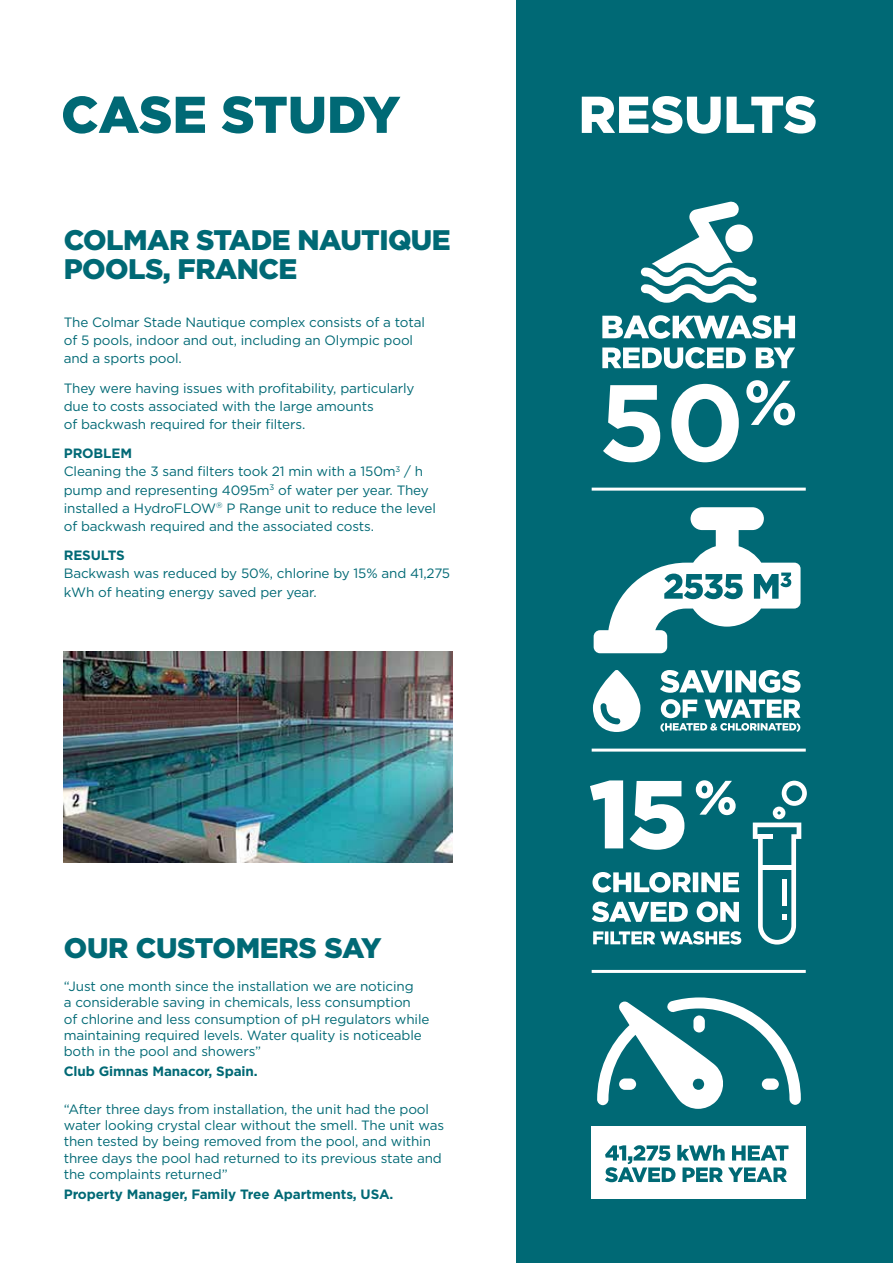
<style>
.page{position:relative;width:893px;height:1263px;background:#fff}
.page>*{position:absolute;margin:0;border:0;box-sizing:border-box;transform-origin:0 0}
.t1{font:900 28.35px/29.5px "Gotham HTF";letter-spacing:-.02em;color:#006975}
.t2{font:13.5px/18.1px "Gotham HTF";letter-spacing:-.01em;color:#006975}
.t3{font:700 13.5px "Gotham HTF";letter-spacing:-.01em;color:#006975}
.s1{font-weight:700}
</style>
<div class="page">
<div style="left:517px;top:0;width:376px;height:1263px;background:#006975"></div>
<img style="left:64px;top:651px;width:389px;height:212px">
<svg style="left:582px;top:96px;width:234px;height:38px"></svg>
<svg style="left:63px;top:96px;width:337px;height:38px"></svg>
<hr style="left:592px;top:488px;width:214px;height:3px;background:#fff">
<hr style="left:592px;top:749px;width:214px;height:3px;background:#fff">
<hr style="left:592px;top:970px;width:214px;height:3px;background:#fff">
<svg style="left:590px;top:780px;width:94px;height:70px"></svg>
<svg style="left:696px;top:780px;width:40px;height:35px"></svg>
<svg style="left:602px;top:347px;width:193px;height:22px"></svg>
<svg style="left:602px;top:315px;width:193px;height:24px"></svg>
<svg style="left:603px;top:380px;width:192px;height:82px"></svg>
<svg style="left:641px;top:201px;width:115px;height:102px"></svg>
<svg style="left:660px;top:699px;width:140px;height:33px"></svg>
<svg style="left:660px;top:670px;width:140px;height:23px"></svg>
<svg style="left:593px;top:670px;width:47px;height:62px"></svg>
<svg style="left:593px;top:931px;width:148px;height:13px"></svg>
<svg style="left:592px;top:901px;width:147px;height:21px"></svg>
<svg style="left:592px;top:872px;width:147px;height:20px"></svg>
<svg style="left:597px;top:997px;width:204px;height:112px"></svg>
<div style="left:693px;top:1015px;width:12px;height:17px;background:#fff;border-radius:6px"></div>
<div style="left:762px;top:1078px;width:17px;height:12px;background:#fff;border-radius:6px"></div>
<div style="left:619px;top:1078px;width:17px;height:12px;background:#fff;border-radius:6px"></div>
<div style="left:592px;top:1126px;width:214px;height:73px;background:#fff"></div>
<svg style="left:605px;top:1145px;width:183px;height:37px"></svg>
<svg style="left:753px;top:781px;width:54px;height:163px"></svg>
<svg style="left:594px;top:507px;width:207px;height:146px"></svg>
<h1 class="t1" style="left:64px;top:224px;width:388px">COLMAR STADE NAUTIQUE<br>POOLS, FRANCE</h1>
<p class="t2" style="left:64px;top:313px;width:363px">The Colmar Stade Nautique complex consists of a total of 5 pools, indoor and out, including an Olympic pool and a sports pool.</p>
<p class="t2" style="left:64px;top:378px;width:352px">They were having issues with profitability, particularly due to costs associated with the large amounts<br>of backwash required for their filters.</p>
<p class="t2" style="left:64px;top:444px;width:374px"><span class="s1">PROBLEM<br></span>Cleaning the 3 sand filters took 21 min with a 150m<sup>3</sup> / h pump and representing 4095m<sup>3</sup> of water per year. They installed a HydroFLOW<sup>®</sup> P Range unit to reduce the level of backwash required and the associated costs.</p>
<p class="t3" style="left:64px;top:547px;width:63px">RESULTS</p>
<p class="t2" style="left:64px;top:564px;width:388px">Backwash was reduced by 50%, chlorine by 15% and 41,275 kWh of heating energy saved per year.</p>
<h1 class="t1" style="left:64px;top:932px;width:319px">OUR CUSTOMERS SAY</h1>
<p class="t2" style="left:64px;top:978px;width:367px;line-height:16.2px">“Just one month since the installation we are noticing<br>a considerable saving in chemicals, less consumption<br>of chlorine and less consumption of pH regulators while maintaining required levels. Water quality is noticeable both in the pool and showers”</p>
<p class="t3" style="left:64px;top:1064px;width:195px">Club Gimnas Manacor, Spain.</p>
<p class="t2" style="left:64px;top:1101px;width:382px;line-height:16.2px">“After three days from installation, the unit had the pool water looking crystal clear without the smell. The unit was then tested by being removed from the pool, and within three days the pool had returned to its previous state and the complaints returned”</p>
<p class="t3" style="left:64px;top:1186px;width:331px">Property Manager, Family Tree Apartments, USA.</p>
</div>
